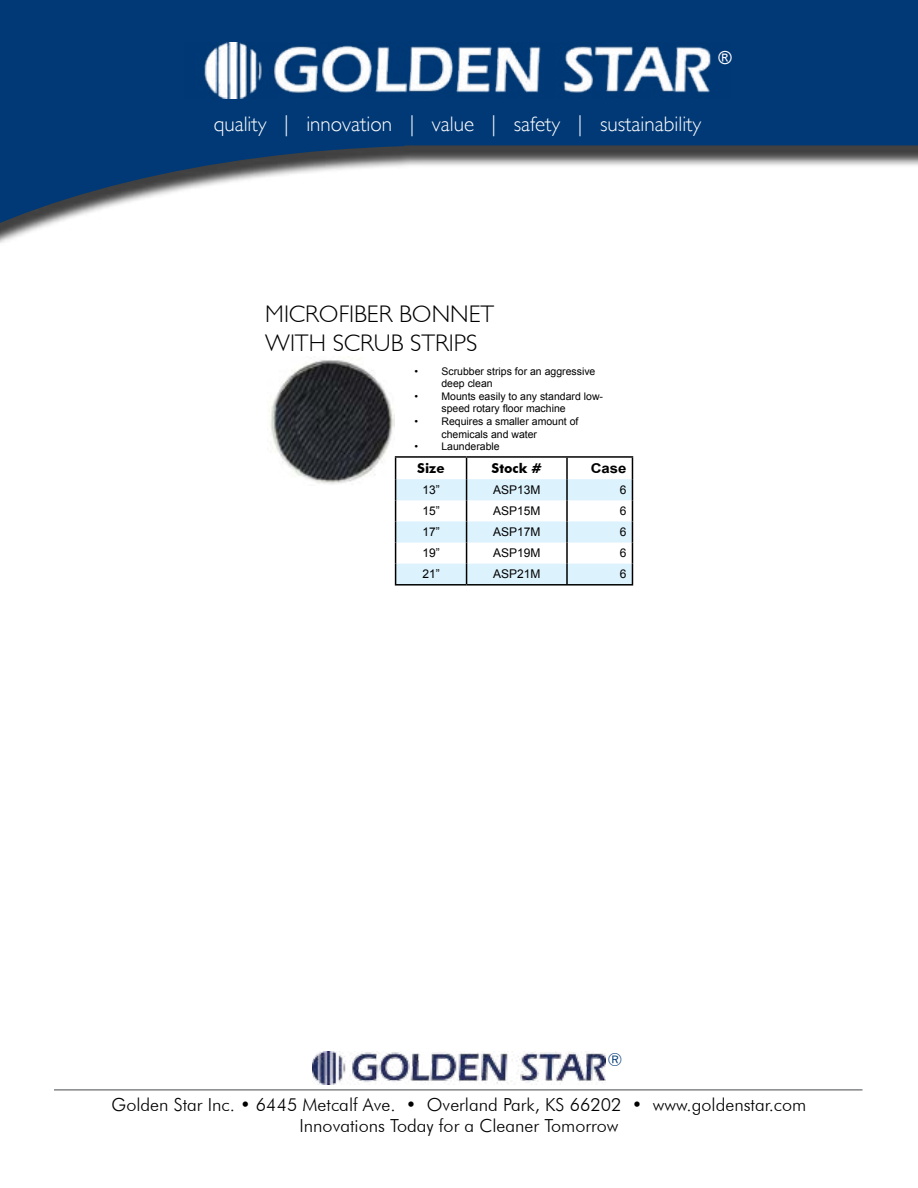
<style>
.page{position:relative;width:918px;height:1188px;background:#fff}
.page>*{position:absolute;margin:0;border:0;box-sizing:border-box;transform-origin:0 0}
.t1{font:300 24px/28.8px "Gill Sans";color:#000}
.t2{font:300 21px "Gill Sans";color:#fff}
.t3{font:300 18px/21.6px "Futura BT";color:#000;text-align:center}
.t4{font:18px "Arial";color:#fff}
.t5{font:300 18px "Futura BT";color:#003976}
.t6{font:700 13.5px "Futura BT";color:#000}
.t7{font:700 13.5px "Arial";color:#000;scale:1.11 1}
.t8{font:12px "Arial";color:#000}
.t9{font:10.5px/12.6px "Arial";color:#000}
</style>
<div class="page">
<svg style="left:0;top:0;width:918px;height:243px;fill:#003976"></svg>
<img style="left:184px;top:42px;width:547px;height:56px">
<hr style="left:54px;top:1089px;width:808px;height:2px;background:#848688">
<img style="left:312px;top:1052px;width:294px;height:32px">
<img style="left:269px;top:360px;width:126px;height:125px">
<hr style="left:395px;top:456px;width:72px;height:2px;background:#000">
<hr style="left:467px;top:456px;width:100px;height:2px;background:#000">
<hr style="left:567px;top:456px;width:66px;height:2px;background:#000">
<hr style="left:395px;top:584px;width:72px;height:2px;background:#000">
<hr style="left:467px;top:584px;width:100px;height:2px;background:#000">
<hr style="left:567px;top:584px;width:66px;height:2px;background:#000">
<svg style="left:395px;top:457px;width:238px;height:128px"></svg>
<h3 class="t4" style="left:719px;top:45px;width:15px">®</h3>
<h2 class="t2" style="left:214px;top:112px;width:489px">quality | innovation | value | safety | sustainability</h2>
<h1 class="t1" style="left:265px;top:300px;width:230px">Microfiber Bonnet with Scrub Strips</h1>
<p class="t9" style="left:441px;top:365px;width:156px;text-indent:-27px">• Scrubber strips for an aggressive deep clean</p>
<p class="t9" style="left:441px;top:390px;width:163px;text-indent:-27px">• Mounts easily to any standard low&shy;speed rotary floor machine</p>
<p class="t9" style="left:441px;top:415px;width:139px;text-indent:-27px">• Requires a smaller amount of chemicals and water</p>
<p class="t9" style="left:414px;top:440px;width:87px">• Launderable</p>
<p class="t6" style="left:417px;top:460px;width:29px">Size</p>
<p class="t6" style="left:492px;top:460px;width:52px">Stock #</p>
<p class="t7" style="left:591px;top:459px;width:34px">Case</p>
<p class="t8" style="left:422px;top:482px;width:19px">13”</p>
<p class="t8" style="left:493px;top:482px;width:49px">ASP13M</p>
<p class="t8" style="left:620px;top:482px;width:8px">6</p>
<p class="t8" style="left:422px;top:503px;width:19px">15”</p>
<p class="t8" style="left:493px;top:503px;width:49px">ASP15M</p>
<p class="t8" style="left:620px;top:503px;width:8px">6</p>
<p class="t8" style="left:422px;top:524px;width:19px">17”</p>
<p class="t8" style="left:493px;top:524px;width:49px">ASP17M</p>
<p class="t8" style="left:620px;top:524px;width:8px">6</p>
<p class="t8" style="left:422px;top:545px;width:19px">19”</p>
<p class="t8" style="left:493px;top:545px;width:49px">ASP19M</p>
<p class="t8" style="left:620px;top:545px;width:8px">6</p>
<p class="t8" style="left:422px;top:566px;width:19px">21”</p>
<p class="t8" style="left:493px;top:566px;width:49px">ASP21M</p>
<p class="t8" style="left:620px;top:566px;width:8px">6</p>
<h3 class="t5" style="left:608px;top:1048px;width:16px">®</h3>
<h3 class="t3" style="left:112px;top:1093px;width:696px">Golden Star Inc. • 6445 Metcalf Ave. • Overland Park, KS 66202 • www.goldenstar.com<br>Innovations Today for a Cleaner Tomorrow</h3>
</div>
